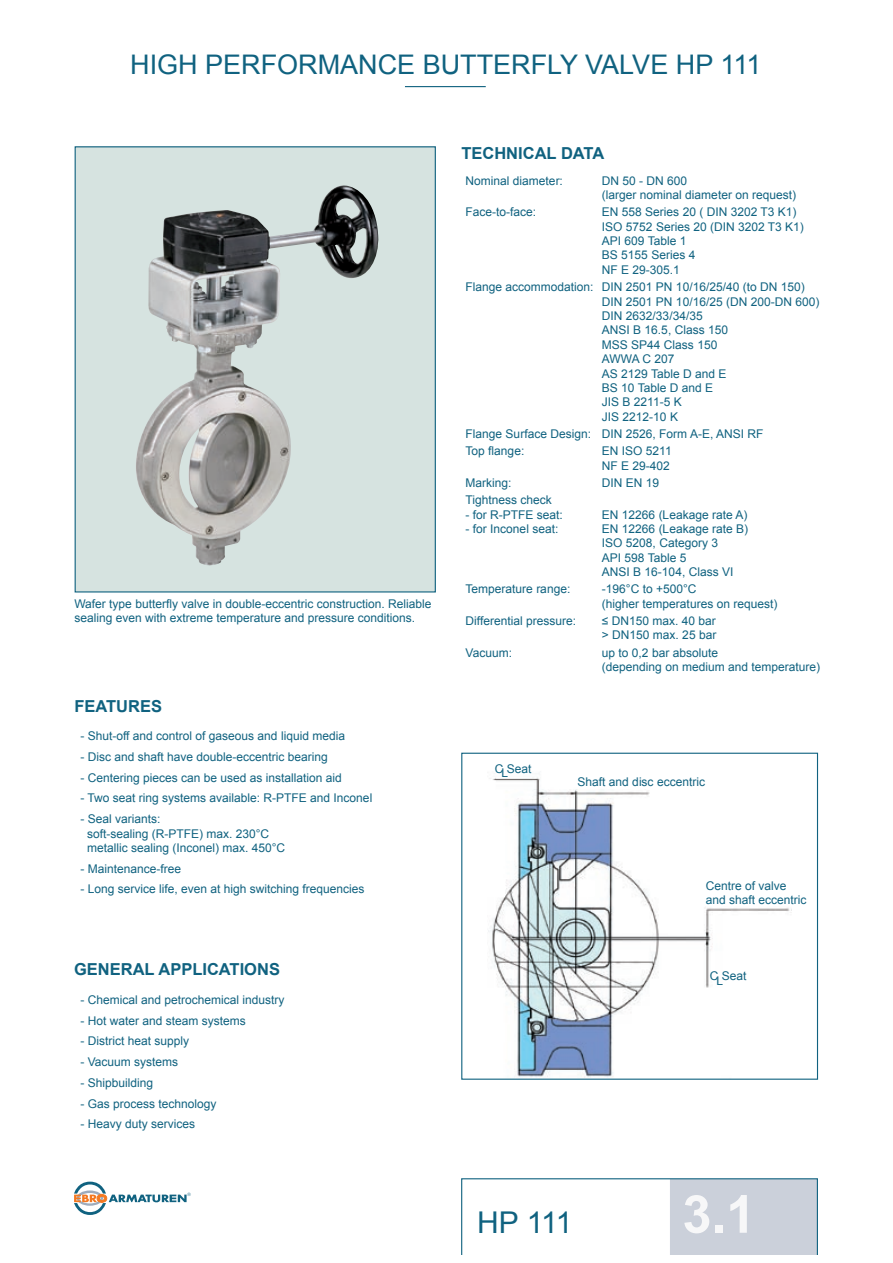
<style>
.page{position:relative;width:893px;height:1263px;background:#fff}
.page>*{position:absolute;margin:0;border:0;box-sizing:border-box;transform-origin:0 0}
.t1{font:700 52.5px "Arial";color:#f7f7f8}
.t2{font:30px "Arial";color:#106280}
.t3{font:27px "Arial";color:#106280}
.t4{font:700 16.5px "Arial";color:#106280}
.t5{font:12px/14.4px "Arial";color:#106280}
</style>
<div class="page">
<hr style="left:405px;top:86px;width:81px;height:1px;background:#106280">
<div style="left:75px;top:147px;width:360px;height:445px;background:#d6e3e0"></div>
<img style="left:136px;top:185px;width:243px;height:381px">
<img style="left:488px;top:777px;width:303px;height:301px">
<div style="left:461px;top:753px;width:357px;height:327px;border:1px solid #106280"></div>
<svg style="left:461px;top:1178px;width:357px;height:76px"></svg>
<svg style="left:74px;top:1181px;width:113px;height:34px"></svg>
<h3 class="t3" style="left:130px;top:47px;width:633px">HIGH PERFORMANCE BUTTERFLY VALVE HP 111</h3>
<h3 class="t4" style="left:461px;top:142px;width:144px">TECHNICAL DATA</h3>
<p class="t5" style="left:466px;top:173px;width:99px">Nominal diameter:</p>
<p class="t5" style="left:602px;top:173px;width:196px">DN 50 - DN 600<br>(larger nominal diameter on request)</p>
<p class="t5" style="left:466px;top:205px;width:72px">Face-to-face:</p>
<p class="t5" style="left:602px;top:205px;width:203px">EN 558 Series 20 ( DIN 3202 T3 K1)<br>ISO 5752 Series 20 (DIN 3202 T3 K1)<br>API 609 Table 1<br>BS 5155 Series 4<br>NF E 29-305.1</p>
<p class="t5" style="left:602px;top:280px;width:219px;text-indent:-136px">Flange accommodation: DIN 2501 PN 10/16/25/40 (to DN 150)<br>DIN 2501 PN 10/16/25 (DN 200-DN 600)<br>DIN 2632/33/34/35<br>ANSI B 16.5, Class 150<br>MSS SP44 Class 150<br>AWWA C 207<br>AS 2129 Table D and E<br>BS 10 Table D and E<br>JIS B 2211-5 K<br>JIS 2212-10 K</p>
<p class="t5" style="left:466px;top:425px;width:299px;line-height:17.2px">Flange Surface Design: DIN 2526, Form A-E, ANSI RF<br>Top flange:</p>
<p class="t5" style="left:602px;top:444px;width:71px">EN ISO 5211<br>NF E 29-402</p>
<p class="t5" style="left:74px;top:596px;width:359px">Wafer type butterfly valve in double-eccentric construction. Reliable sealing even with extreme temperature and pressure conditions.</p>
<h3 class="t4" style="left:74px;top:695px;width:89px">FEATURES</h3>
<p class="t5" style="left:466px;top:476px;width:48px">Marking:</p>
<p class="t5" style="left:602px;top:476px;width:59px">DIN EN 19</p>
<p class="t5" style="left:466px;top:493px;width:88px">Tightness check</p>
<p class="t5" style="left:466px;top:507px;width:99px">- for R-PTFE seat:</p>
<p class="t5" style="left:466px;top:522px;width:94px">- for Inconel seat:</p>
<p class="t5" style="left:602px;top:507px;width:148px">EN 12266 (Leakage rate A)<br>EN 12266 (Leakage rate B)<br>ISO 5208, Category 3<br>API 598 Table 5<br>ANSI B 16-104, Class VI</p>
<p class="t5" style="left:466px;top:582px;width:106px">Temperature range:</p>
<p class="t5" style="left:602px;top:582px;width:177px">-196°C to +500°C<br>(higher temperatures on request)</p>
<p class="t5" style="left:466px;top:614px;width:112px">Differential pressure:</p>
<p class="t5" style="left:602px;top:614px;width:116px">≤ DN150 max. 40 bar &gt; DN150 max. 25 bar</p>
<p class="t5" style="left:466px;top:645px;width:48px">Vacuum:</p>
<p class="t5" style="left:602px;top:645px;width:220px">up to 0,2 bar absolute<br>(depending on medium and temperature)</p>
<p class="t5" style="left:80px;top:729px;width:266px">- Shut-off and control of gaseous and liquid media</p>
<p class="t5" style="left:80px;top:750px;width:249px">- Disc and shaft have double-eccentric bearing</p>
<p class="t5" style="left:80px;top:770px;width:263px">- Centering pieces can be used as installation aid</p>
<p class="t5" style="left:80px;top:791px;width:293px">- Two seat ring systems available: R-PTFE and Inconel</p>
<p class="t5" style="left:87px;top:812px;width:200px;text-indent:-7px">- Seal variants:<br>soft-sealing (R-PTFE) max. 230°C metallic sealing (Inconel) max. 450°C</p>
<p class="t5" style="left:80px;top:861px;width:102px">- Maintenance-free</p>
<p class="t5" style="left:80px;top:882px;width:286px">- Long service life, even at high switching frequencies</p>
<p class="t5" style="left:706px;top:878px;width:102px">Centre of valve and shaft eccentric</p>
<p class="t5" style="left:495px;top:761px;width:38px">C Seat</p>
<p class="t5" style="left:501px;top:766px;width:8px">L</p>
<p class="t5" style="left:578px;top:775px;width:129px">Shaft and disc eccentric</p>
<h3 class="t4" style="left:74px;top:958px;width:207px">GENERAL APPLICATIONS</h3>
<p class="t5" style="left:80px;top:992px;width:206px">- Chemical and petrochemical industry</p>
<p class="t5" style="left:80px;top:1013px;width:167px">- Hot water and steam systems</p>
<p class="t5" style="left:80px;top:1034px;width:110px">- District heat supply</p>
<p class="t5" style="left:80px;top:1055px;width:99px">- Vacuum systems</p>
<p class="t5" style="left:80px;top:1075px;width:74px">- Shipbuilding</p>
<p class="t5" style="left:80px;top:1096px;width:138px">- Gas process technology</p>
<p class="t5" style="left:80px;top:1117px;width:116px">- Heavy duty services</p>
<h2 class="t2" style="left:477px;top:1202px;width:97px">HP 111</h2>
<p class="t5" style="left:710px;top:969px;width:38px">C Seat</p>
<p class="t5" style="left:717px;top:973px;width:8px">L</p>
<h1 class="t1" style="left:682px;top:1180px;width:74px">3.1</h1>
</div>
